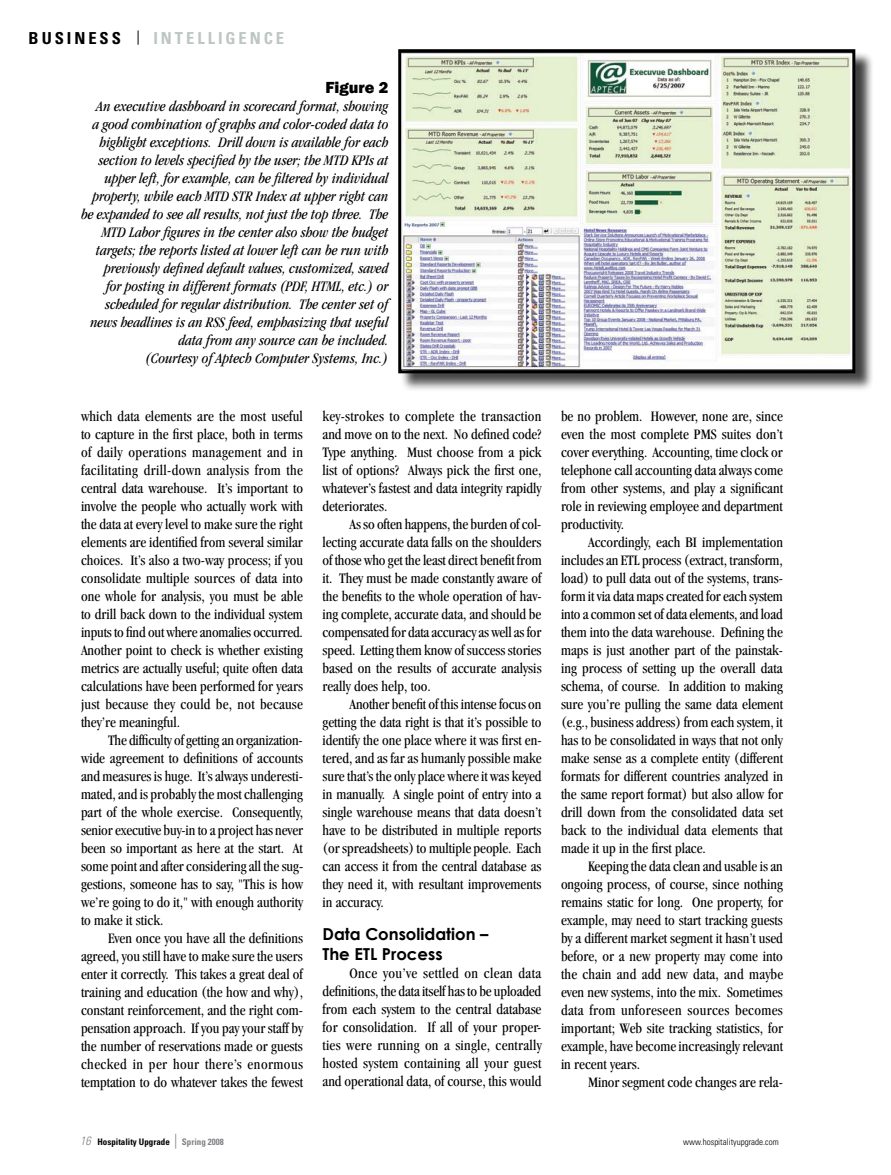
<style>
.page{position:relative;width:891px;height:1175px;background:#fff}
.page>*{position:absolute;margin:0;border:0;box-sizing:border-box;transform-origin:0 0}
.t1{font:700 16.5px/19.8px "Century Gothic";color:#000}
.t2{font:700 condensed 16.5px "Univers";letter-spacing:.18em;color:#bec6c2}
.t3{font:700 condensed 16.5px "Univers";letter-spacing:.18em;color:#000}
.t4{font:800 16.5px "Franklin Gothic";color:#000}
.t5{font:condensed 15px/18px "Garamond";color:#000;text-align:justify}
.t6{font:italic condensed 15px/18px "Garamond";color:#000;text-align:right}
.t7{font:700 condensed 9px "Univers";color:#000}
.t8{font:300 condensed 9px "Univers";color:#000}
.s1{font-weight:300;font-style:italic;font-size:12px;color:#808285}
.s2{font-weight:300;font-size:15px;color:#808285}
.s3{color:#808285}
</style>
<div class="page">
<div style="left:400px;top:51px;width:480px;height:347px;background:#000;opacity:.75"></div>
<img style="left:402px;top:53px;width:449px;height:316px">
<div style="left:398px;top:49px;width:457px;height:324px;border:3px solid #000"></div>
<svg style="left:138px;top:30px;width:1px;height:15px"></svg>
<p class="t3" style="left:29px;top:28px;width:82px">BUS INESS</p>
<p class="t2" style="left:153px;top:28px;width:132px">I NTELLIGENCE</p>
<p class="t4" style="left:326px;top:76px;width:64px">Figure 2</p>
<p class="t6" style="left:81px;top:97px;width:309px">An executive dashboard in scorecard format, showing<br>a good combination of graphs and color-coded data to highlight exceptions. Drill down is available for each section to levels specified by the user; the MTD KPIs at upper left, for example, can be filtered by individual property, while each MTD STR Index at upper right can be expanded to see all results, not just the top three. The MTD Labor figures in the center also show the budget targets; the reports listed at lower left can be run with previously defined default values, customized, saved<br>for posting in different formats (PDF, HTML, etc.) or scheduled for regular distribution. The center set of news headlines is an RSS feed, emphasizing that useful data from any source can be included.<br>(Courtesy of Aptech Computer Systems, Inc.)</p>
<p class="t5" style="left:81px;top:407px;width:224px">which data elements are the most useful to capture in the first place, both in terms of daily operations management and in facilitating drill-down analysis from the central data warehouse. It’s important to involve the people who actually work with the data at every level to make sure the right elements are identified from several similar choices. It’s also a two-way process; if you consolidate multiple sources of data into one whole for analysis, you must be able to drill back down to the individual system inputs to find out where anomalies occurred.<br>Another point to check is whether existing metrics are actually useful; quite often data calculations have been performed for years just because they could be, not because they’re meaningful.</p>
<p class="t5" style="left:81px;top:731px;width:224px;text-indent:27px">The difficulty of getting an organization&shy;wide agreement to definitions of accounts and measures is huge. It’s always underesti&shy;mated, and is probably the most challenging part of the whole exercise. Consequently, senior executive buy-in to a project has never been so important as here at the start. At some point and after considering all the sug&shy;gestions, someone has to say, "This is how we’re going to do it," with enough authority to make it stick.</p>
<p class="t5" style="left:81px;top:929px;width:224px;text-indent:27px">Even once you have all the definitions agreed, you still have to make sure the users enter it correctly. This takes a great deal of training and education (the how and why), constant reinforcement, and the right com&shy;pensation approach. If you pay your staff by the number of reservations made or guests checked in per hour there’s enormous temptation to do whatever takes the fewest</p>
<p class="t5" style="left:322px;top:407px;width:221px">key-strokes to complete the transaction and move on to the next. No defined code?<br>Type anything. Must choose from a pick list of options? Always pick the first one, whatever’s fastest and data integrity rapidly deteriorates.</p>
<p class="t5" style="left:322px;top:515px;width:221px;text-indent:27px">As so often happens, the burden of col&shy;lecting accurate data falls on the shoulders of those who get the least direct benefit from it. They must be made constantly aware of the benefits to the whole operation of hav&shy;ing complete, accurate data, and should be compensated for data accuracy as well as for speed. Letting them know of success stories based on the results of accurate analysis really does help, too.</p>
<p class="t5" style="left:322px;top:695px;width:221px;text-indent:27px">Another benefit of this intense focus on getting the data right is that it’s possible to identify the one place where it was first en&shy;tered, and as far as humanly possible make sure that’s the only place where it was keyed in manually. A single point of entry into a single warehouse means that data doesn’t have to be distributed in multiple reports (or spreadsheets) to multiple people. Each can access it from the central database as they need it, with resultant improvements in accuracy.</p>
<p class="t1" style="left:322px;top:923px;width:167px">Data Consolidation –<br>The ETL Process</p>
<p class="t5" style="left:322px;top:964px;width:221px;text-indent:27px">Once you’ve settled on clean data definitions, the data itself has to be uploaded from each system to the central database for consolidation. If all of your proper&shy;ties were running on a single, centrally hosted system containing all your guest and operational data, of course, this would</p>
<p class="t5" style="left:561px;top:407px;width:224px">be no problem. However, none are, since even the most complete PMS suites don’t cover everything. Accounting, time clock or telephone call accounting data always come from other systems, and play a significant role in reviewing employee and department productivity.</p>
<p class="t5" style="left:561px;top:533px;width:224px;text-indent:27px">Accordingly, each BI implementation includes an ETL process (extract, transform, load) to pull data out of the systems, trans&shy;form it via data maps created for each system into a common set of data elements, and load them into the data warehouse. Defining the maps is just another part of the painstak&shy;ing process of setting up the overall data schema, of course. In addition to making sure you’re pulling the same data element (e.g., business address) from each system, it has to be consolidated in ways that not only make sense as a complete entity (different formats for different countries analyzed in the same report format) but also allow for drill down from the consolidated data set back to the individual data elements that made it up in the first place.</p>
<p class="t5" style="left:561px;top:857px;width:224px;text-indent:27px">Keeping the data clean and usable is an ongoing process, of course, since nothing remains static for long. One property, for example, may need to start tracking guests by a different market segment it hasn’t used before, or a new property may come into the chain and add new data, and maybe even new systems, into the mix. Sometimes data from unforeseen sources becomes important; Web site tracking statistics, for example, have become increasingly relevant in recent years.</p>
<p class="t5" style="left:588px;top:1073px;width:196px">Minor segment code changes are rela-</p>
<p class="t7" style="left:80px;top:1136px;width:145px"><span class="s1">16</span> HOSPITALITY UPGRADE <span class="s2">|</span> <span class="s3">SPRING 2008</span></p>
<p class="t8" style="left:683px;top:1136px;width:97px">www.hospitalityupgrade.com</p>
</div>
